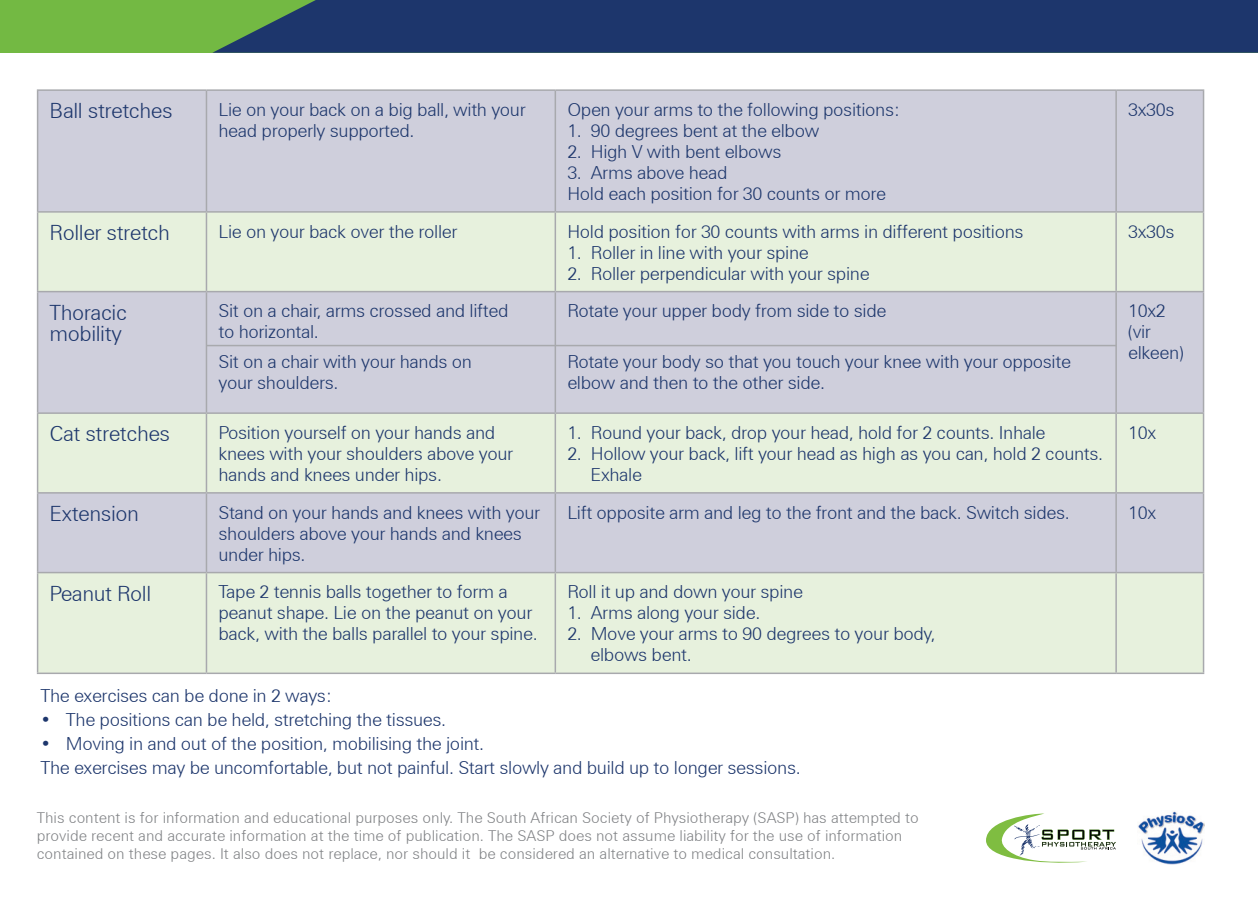
<style>
.page{position:relative;width:1258px;height:903px;background:#fff}
.page>*{position:absolute;margin:0;border:0;box-sizing:border-box;transform-origin:0 0}
.t1{font:21px/21px "Zurich Light BT";letter-spacing:-.02em;color:#1d366c}
.t2{font:18px/21px "Zurich Light BT";letter-spacing:-.02em;color:#1d366c}
.t3{font:15px/18px "Zurich Light BT";color:#808285}
</style>
<div class="page">
<div style="left:38px;top:91px;width:1164px;height:120px;background:#cfcfdc"></div>
<svg style="left:38px;top:213px;width:1164px;height:459px;background:#dce1dc"></svg>
<hr style="left:37px;top:89px;width:169px;height:2px;background:#a8a9ad">
<hr style="left:37px;top:91px;width:1px;height:120px;background:#a8a9ad">
<hr style="left:206px;top:89px;width:349px;height:2px;background:#a8a9ad">
<hr style="left:206px;top:91px;width:1px;height:120px;background:#a8a9ad">
<hr style="left:555px;top:89px;width:560px;height:2px;background:#a8a9ad">
<hr style="left:554px;top:91px;width:2px;height:120px;background:#a8a9ad">
<hr style="left:1115px;top:89px;width:89px;height:2px;background:#a8a9ad">
<hr style="left:1115px;top:91px;width:1px;height:120px;background:#a8a9ad">
<hr style="left:1202px;top:91px;width:2px;height:120px;background:#a8a9ad">
<hr style="left:37px;top:211px;width:169px;height:2px;background:#a8a9ad">
<hr style="left:37px;top:213px;width:1px;height:78px;background:#a8a9ad">
<hr style="left:206px;top:211px;width:349px;height:2px;background:#a8a9ad">
<hr style="left:206px;top:213px;width:1px;height:78px;background:#a8a9ad">
<hr style="left:555px;top:211px;width:560px;height:2px;background:#a8a9ad">
<hr style="left:554px;top:213px;width:2px;height:78px;background:#a8a9ad">
<hr style="left:1115px;top:211px;width:89px;height:2px;background:#a8a9ad">
<hr style="left:1115px;top:213px;width:1px;height:78px;background:#a8a9ad">
<hr style="left:1202px;top:213px;width:2px;height:78px;background:#a8a9ad">
<hr style="left:37px;top:291px;width:169px;height:1px;background:#a8a9ad">
<hr style="left:37px;top:292px;width:1px;height:120px;background:#a8a9ad">
<hr style="left:206px;top:291px;width:349px;height:1px;background:#a8a9ad">
<hr style="left:206px;top:292px;width:1px;height:120px;background:#a8a9ad">
<hr style="left:555px;top:291px;width:560px;height:1px;background:#a8a9ad">
<hr style="left:554px;top:292px;width:2px;height:120px;background:#a8a9ad">
<hr style="left:1115px;top:291px;width:89px;height:1px;background:#a8a9ad">
<hr style="left:1115px;top:292px;width:1px;height:120px;background:#a8a9ad">
<hr style="left:1202px;top:292px;width:2px;height:120px;background:#a8a9ad">
<hr style="left:37px;top:412px;width:169px;height:2px;background:#a8a9ad">
<hr style="left:37px;top:414px;width:1px;height:78px;background:#a8a9ad">
<hr style="left:206px;top:412px;width:349px;height:2px;background:#a8a9ad">
<hr style="left:206px;top:414px;width:1px;height:78px;background:#a8a9ad">
<hr style="left:555px;top:412px;width:560px;height:2px;background:#a8a9ad">
<hr style="left:554px;top:414px;width:2px;height:78px;background:#a8a9ad">
<hr style="left:1115px;top:412px;width:89px;height:2px;background:#a8a9ad">
<hr style="left:1115px;top:414px;width:1px;height:78px;background:#a8a9ad">
<hr style="left:1202px;top:414px;width:2px;height:78px;background:#a8a9ad">
<hr style="left:37px;top:492px;width:169px;height:1px;background:#a8a9ad">
<hr style="left:37px;top:493px;width:1px;height:78px;background:#a8a9ad">
<hr style="left:206px;top:492px;width:349px;height:1px;background:#a8a9ad">
<hr style="left:206px;top:493px;width:1px;height:78px;background:#a8a9ad">
<hr style="left:555px;top:492px;width:560px;height:1px;background:#a8a9ad">
<hr style="left:554px;top:493px;width:2px;height:78px;background:#a8a9ad">
<hr style="left:1115px;top:492px;width:89px;height:1px;background:#a8a9ad">
<hr style="left:1115px;top:493px;width:1px;height:78px;background:#a8a9ad">
<hr style="left:1202px;top:493px;width:2px;height:78px;background:#a8a9ad">
<hr style="left:37px;top:571px;width:169px;height:2px;background:#a8a9ad">
<hr style="left:37px;top:573px;width:1px;height:99px;background:#a8a9ad">
<hr style="left:206px;top:571px;width:349px;height:2px;background:#a8a9ad">
<hr style="left:206px;top:573px;width:1px;height:99px;background:#a8a9ad">
<hr style="left:555px;top:571px;width:560px;height:2px;background:#a8a9ad">
<hr style="left:554px;top:573px;width:2px;height:99px;background:#a8a9ad">
<hr style="left:1115px;top:571px;width:89px;height:2px;background:#a8a9ad">
<hr style="left:1115px;top:573px;width:1px;height:99px;background:#a8a9ad">
<hr style="left:1202px;top:573px;width:2px;height:99px;background:#a8a9ad">
<hr style="left:37px;top:672px;width:169px;height:2px;background:#a8a9ad">
<hr style="left:206px;top:672px;width:349px;height:2px;background:#a8a9ad">
<hr style="left:555px;top:672px;width:560px;height:2px;background:#a8a9ad">
<hr style="left:1115px;top:672px;width:89px;height:2px;background:#a8a9ad">
<div style="left:0;top:0;width:1257px;height:53px;background:#73b943"></div>
<div style="left:212px;top:0;width:1045px;height:53px;background:#1d366c"></div>
<svg style="left:986px;top:813px;width:129px;height:50px"></svg>
<img style="left:1138px;top:811px;width:66px;height:53px">
<hr style="left:206px;top:345px;width:909px;height:1px;background:#a8a9ad">
<p class="t1" style="left:50px;top:100px;width:124px">Ball stretches</p>
<p class="t2" style="left:218px;top:99px;width:309px">Lie on your back on a big ball, with your head properly supported.</p>
<p class="t2" style="left:567px;top:99px;width:334px">Open your arms to the following positions:</p>
<p class="t2" style="left:567px;top:120px;width:253px">1. 90 degrees bent at the elbow</p>
<p class="t2" style="left:567px;top:141px;width:216px">2. High V with bent elbows</p>
<p class="t2" style="left:567px;top:162px;width:320px">3. Arms above head<br>Hold each position for 30 counts or more</p>
<p class="t1" style="left:50px;top:222px;width:122px">Roller stretch</p>
<p class="t2" style="left:218px;top:220px;width:240px">Lie on your back over the roller</p>
<p class="t2" style="left:567px;top:220px;width:457px">Hold position for 30 counts with arms in different positions</p>
<p class="t2" style="left:567px;top:241px;width:243px">1. Roller in line with your spine</p>
<p class="t2" style="left:567px;top:262px;width:304px">2. Roller perpendicular with your spine</p>
<p class="t1" style="left:50px;top:301px;width:79px">Thoracic mobility</p>
<p class="t2" style="left:218px;top:300px;width:291px">Sit on a chair, arms crossed and lifted to horizontal.</p>
<p class="t2" style="left:218px;top:351px;width:255px">Sit on a chair with your hands on your shoulders.</p>
<p class="t2" style="left:567px;top:300px;width:320px">Rotate your upper body from side to side</p>
<p class="t2" style="left:567px;top:351px;width:505px">Rotate your body so that you touch your knee with your opposite elbow and then to the other side.</p>
<p class="t1" style="left:50px;top:423px;width:122px">Cat stretches</p>
<p class="t2" style="left:218px;top:422px;width:296px">Position yourself on your hands and knees with your shoulders above your hands and knees under hips.</p>
<p class="t2" style="left:567px;top:422px;width:479px">1. Round your back, drop your head, hold for 2 counts. Inhale</p>
<p class="t2" style="left:590px;top:443px;width:514px;text-indent:-23px">2. Hollow your back, lift your head as high as you can, hold 2 counts.<br>Exhale</p>
<p class="t2" style="left:1127px;top:99px;width:48px">3x30s</p>
<p class="t2" style="left:1127px;top:220px;width:48px">3x30s</p>
<p class="t2" style="left:1127px;top:300px;width:57px">10x2 (vir elkeen)</p>
<p class="t2" style="left:1127px;top:422px;width:29px">10x</p>
<p class="t1" style="left:50px;top:502px;width:91px">Extension</p>
<p class="t2" style="left:218px;top:501px;width:323px">Stand on your hands and knees with your shoulders above your hands and knees under hips.</p>
<p class="t2" style="left:567px;top:501px;width:504px">Lift opposite arm and leg to the front and the back. Switch sides.</p>
<p class="t2" style="left:1127px;top:501px;width:29px">10x</p>
<p class="t1" style="left:50px;top:582px;width:103px">Peanut Roll</p>
<p class="t2" style="left:218px;top:581px;width:321px">Tape 2 tennis balls together to form a peanut shape. Lie on the peanut on your back, with the balls parallel to your spine.</p>
<p class="t2" style="left:567px;top:581px;width:237px">Roll it up and down your spine</p>
<p class="t2" style="left:567px;top:602px;width:194px">1. Arms along your side.</p>
<p class="t2" style="left:590px;top:623px;width:346px;text-indent:-23px">2. Move your arms to 90 degrees to your body, elbows bent.</p>
<p class="t2" style="left:40px;top:684px;width:293px">The exercises can be done in 2 ways:</p>
<p class="t2" style="left:40px;top:708px;width:407px">• The positions can be held, stretching the tissues.</p>
<p class="t2" style="left:40px;top:731px;width:761px;line-height:24px">• Moving in and out of the position, mobilising the joint.<br>The exercises may be uncomfortable, but not painful. Start slowly and build up to longer sessions.</p>
<p class="t3" style="left:37px;top:808px;width:883px">This content is for information and educational purposes only. The South African Society of Physiotherapy (SASP) has attempted to provide recent and accurate information at the time of publication. The SASP does not assume liability for the use of information contained on these pages. It also does not replace, nor should it be considered an alternative to medical consultation.</p>
</div>
